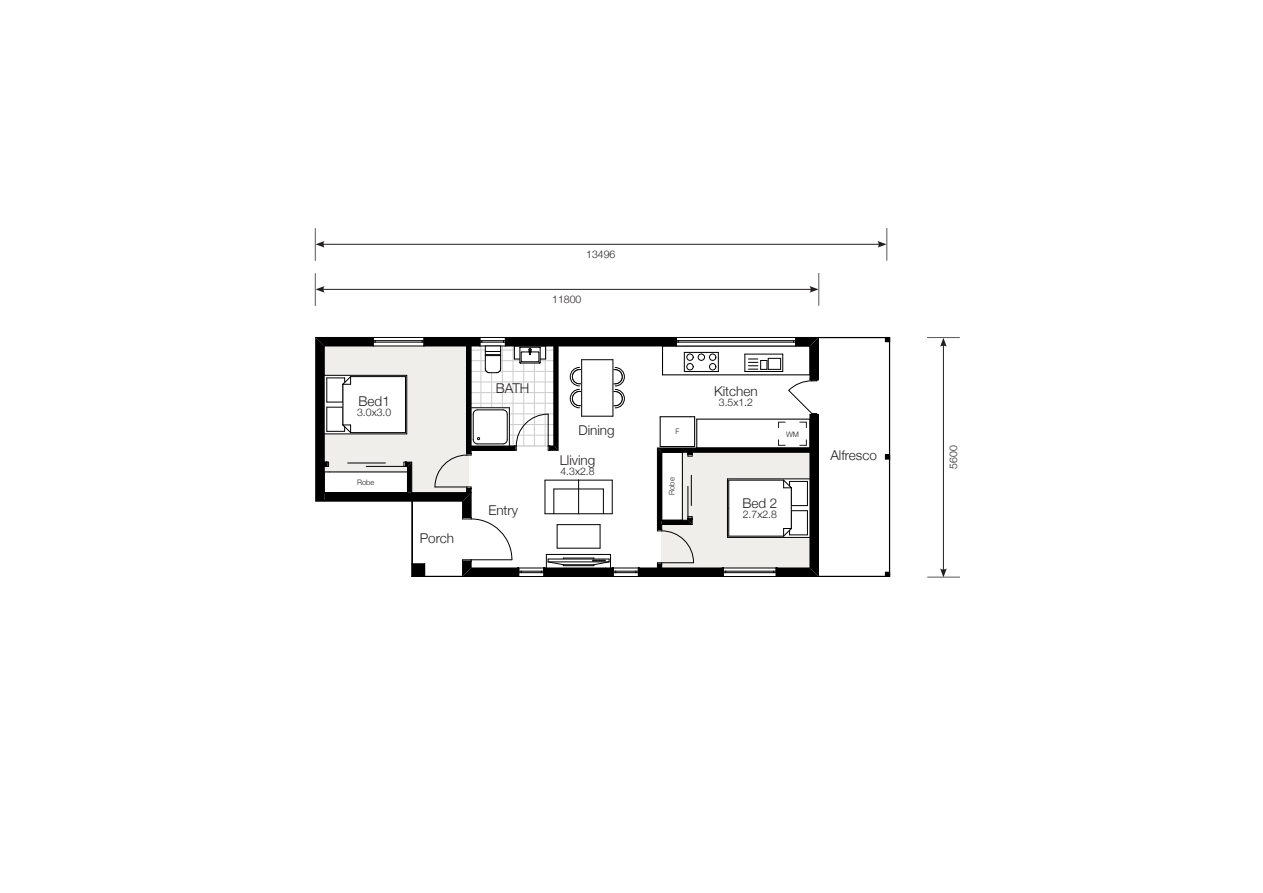
<style>
.page{position:relative;width:1263px;height:893px;background:#fff}
.page>*{position:absolute;margin:0;border:0;box-sizing:border-box;transform-origin:0 0}
.t1{font:300 13.5px "Helvetica Neue";color:#231f20}
.t2{font:300 10.5px "Helvetica Neue";color:#231f20}
.t3{font:300 7.5px "Helvetica Neue";color:#231f20}
</style>
<div class="page">
<hr style="left:315px;top:337px;width:1px;height:164px;background:#000">
<hr style="left:818px;top:415px;width:1px;height:161px;background:#000">
<hr style="left:818px;top:338px;width:1px;height:42px;background:#000">
<hr style="left:818px;top:337px;width:72px;height:1px;background:#000">
<hr style="left:889px;top:337px;width:1px;height:239px;background:#000">
<hr style="left:818px;top:576px;width:72px;height:1px;background:#000">
<svg style="left:885px;top:338px;width:4px;height:4px"></svg>
<svg style="left:885px;top:455px;width:4px;height:5px"></svg>
<svg style="left:885px;top:572px;width:4px;height:4px"></svg>
<hr style="left:943px;top:344px;width:1px;height:227px;background:#231f20">
<svg style="left:940px;top:338px;width:7px;height:9px"></svg>
<svg style="left:940px;top:568px;width:7px;height:9px"></svg>
<hr style="left:927px;top:577px;width:33px;height:1px;background:#57585a">
<hr style="left:927px;top:337px;width:33px;height:1px;background:#57585a">
<hr style="left:322px;top:289px;width:490px;height:1px;background:#231f20">
<svg style="left:810px;top:286px;width:8px;height:7px"></svg>
<svg style="left:316px;top:286px;width:8px;height:7px"></svg>
<hr style="left:315px;top:273px;width:1px;height:33px;background:#57585a">
<hr style="left:818px;top:273px;width:1px;height:33px;background:#57585a">
<hr style="left:322px;top:244px;width:558px;height:1px;background:#231f20">
<svg style="left:878px;top:241px;width:8px;height:7px"></svg>
<svg style="left:316px;top:241px;width:8px;height:7px"></svg>
<hr style="left:315px;top:228px;width:1px;height:33px;background:#57585a">
<hr style="left:886px;top:228px;width:1px;height:33px;background:#57585a">
<svg style="left:316px;top:337px;width:502px;height:240px"></svg>
<p class="t1" style="left:359px;top:390px;width:33px">Bed1</p>
<p class="t2" style="left:357px;top:404px;width:36px">3.0x3.0</p>
<p class="t3" style="left:357px;top:476px;width:19px">Robe</p>
<p class="t1" style="left:420px;top:527px;width:36px">Porch</p>
<p class="t2" style="left:586px;top:246px;width:31px">13496</p>
<p class="t2" style="left:552px;top:291px;width:31px">11800</p>
<p class="t1" style="left:496px;top:377px;width:35px">BATH</p>
<p class="t1" style="left:488px;top:499px;width:31px">Entry</p>
<p class="t1" style="left:714px;top:380px;width:45px">Kitchen</p>
<p class="t2" style="left:719px;top:394px;width:36px">3.5x1.2</p>
<p class="t1" style="left:578px;top:420px;width:38px">Dining</p>
<p class="t3" style="left:786px;top:428px;width:14px">WM</p>
<p class="t3" style="left:675px;top:425px;width:6px">F</p>
<p class="t1" style="left:560px;top:449px;width:37px">Lliving</p>
<p class="t2" style="left:560px;top:463px;width:36px">4.3x2.8</p>
<p class="t3" style="left:666px;top:495px;width:19px;rotate:-90deg">Robe</p>
<p class="t1" style="left:742px;top:492px;width:37px">Bed 2</p>
<p class="t2" style="left:743px;top:506px;width:36px">2.7x2.8</p>
<p class="t1" style="left:830px;top:444px;width:48px">Alfresco</p>
<p class="t2" style="left:945px;top:469px;width:25px;rotate:-90deg">5600</p>
</div>
